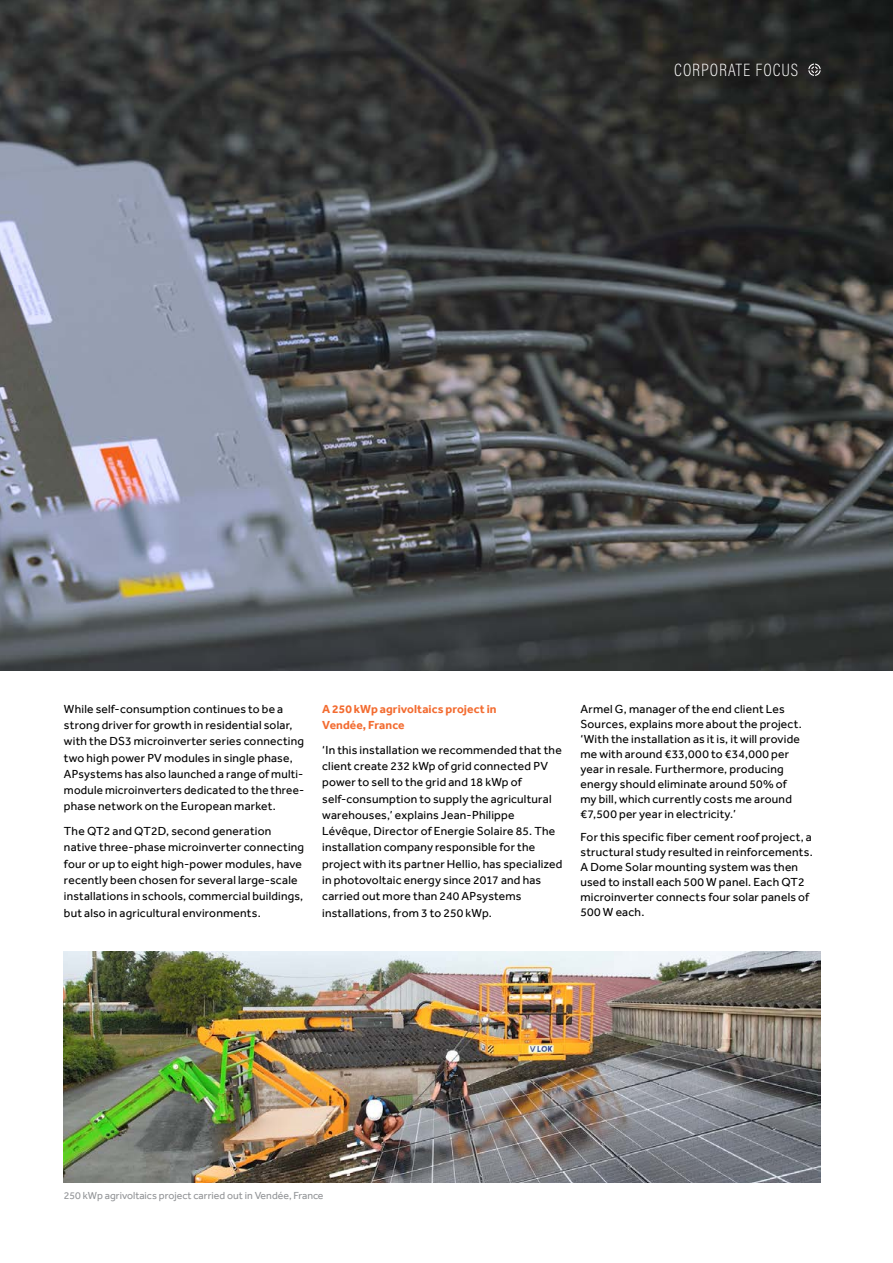
<style>
.page{position:relative;width:893px;height:1263px;background:#fff}
.page>*{position:absolute;margin:0;border:0;box-sizing:border-box;transform-origin:0 0}
.t1{font:200 18px "Acumin Pro Cond";letter-spacing:.055em;color:#fff}
.t2{font:12px/16.2px "Effra";letter-spacing:.015em;color:#000}
.t3{font:700 12px/16.2px "Effra";letter-spacing:.005em;color:#f36c31}
.t4{font:10.5px "Effra";color:#939598}
</style>
<div class="page">
<img style="left:0;top:0;width:893px;height:671px">
<img style="left:64px;top:951px;width:757px;height:231px">
<svg style="left:808px;top:64px;width:13px;height:12px"></svg>
<h1 class="t1" style="left:674px;top:58px;width:125px">CORPORATE FOCUS</h1>
<p class="t2" style="left:64px;top:701px;width:242px">While self-consumption continues to be a strong driver for growth in residential solar, with the DS3 microinverter series connecting two high power PV modules in single phase, APsystems has also launched a range of multi&shy;module microinverters dedicated to the three&shy;phase network on the European market.</p>
<p class="t2" style="left:64px;top:823px;width:242px">The QT2 and QT2D, second generation native three-phase microinverter connecting four or up to eight high-power modules, have recently been chosen for several large-scale installations in schools, commercial buildings, but also in agricultural environments.</p>
<p class="t3" style="left:322px;top:701px;width:176px">A 250 kWp agrivoltaics project in<br>Vendée, France</p>
<p class="t2" style="left:322px;top:742px;width:242px">‘In this installation we recommended that the client create 232 kWp of grid connected PV power to sell to the grid and 18 kWp of self-consumption to supply the agricultural warehouses,’ explains Jean-Philippe Lévêque, Director of Energie Solaire 85. The installation company responsible for the project with its partner Hellio, has specialized in photovoltaic energy since 2017 and has carried out more than 240 APsystems installations, from 3 to 250 kWp.</p>
<p class="t2" style="left:580px;top:701px;width:223px;line-height:15px">Armel G, manager of the end client Les Sources, explains more about the project. ‘With the installation as it is, it will provide me with around €33,000 to €34,000 per year in resale. Furthermore, producing energy should eliminate around 50% of my bill, which currently costs me around €7,500 per year in electricity.’</p>
<p class="t2" style="left:580px;top:830px;width:234px;line-height:15px">For this specific fiber cement roof project, a structural study resulted in reinforcements.<br>A Dome Solar mounting system was then used to install each 500 W panel. Each QT2 microinverter connects four solar panels of 500 W each.</p>
<p class="t4" style="left:64px;top:1189px;width:261px">250 kWp agrivoltaics project carried out in Vendée, France</p>
</div>
